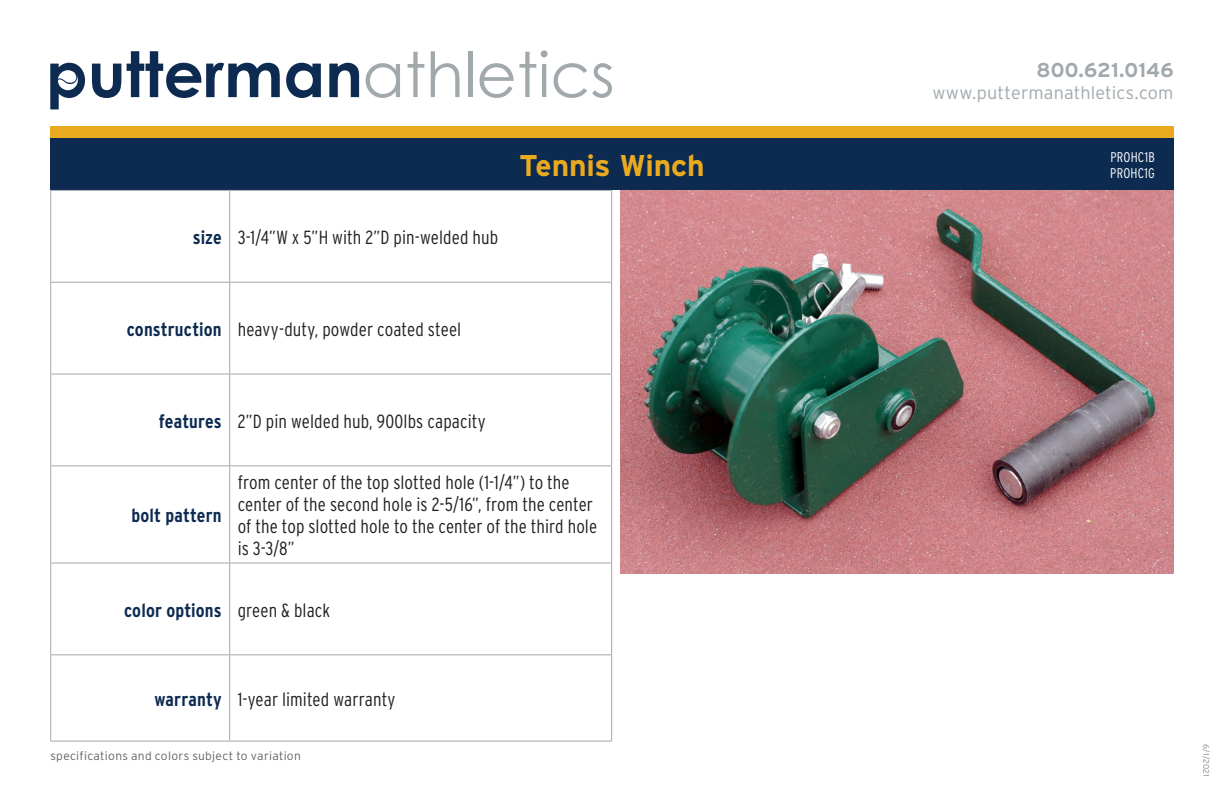
<style>
.page{position:relative;width:1224px;height:792px;background:#fff}
.page>*{position:absolute;margin:0;border:0;box-sizing:border-box;transform-origin:0 0}
.Product_Name{font:700 30px "Interstate";letter-spacing:-.005em;color:#eaaa20}
.t1{font:700 20px "Interstate";letter-spacing:.005em;color:#a1a9ad}
.Description{font:300 19px/22px "Interstate Condensed";letter-spacing:.005em;color:#231f20}
.Heading{font:700 19px "Interstate Condensed";letter-spacing:.005em;color:#0d2b51}
.t2{font:300 18px "Interstate";letter-spacing:.01em;color:#a1a9ad}
.Part{font:300 14px "Interstate Condensed";letter-spacing:.01em;color:#fff}
.t3{font:300 12px "Interstate";letter-spacing:.025em;color:#636366}
.t4{font:300 8px "Interstate";color:#808285}
</style>
<div class="page">
<svg style="left:366px;top:63px;width:34px;height:35px"></svg>
<svg style="left:408px;top:52px;width:16px;height:45px"></svg>
<svg style="left:431px;top:51px;width:29px;height:46px"></svg>
<hr style="left:468px;top:51px;width:4px;height:46px;background:#a1a9ad">
<svg style="left:480px;top:50px;width:68px;height:48px"></svg>
<svg style="left:554px;top:63px;width:58px;height:35px"></svg>
<svg style="left:92px;top:64px;width:29px;height:34px"></svg>
<svg style="left:127px;top:51px;width:153px;height:47px"></svg>
<svg style="left:286px;top:63px;width:35px;height:35px"></svg>
<svg style="left:329px;top:63px;width:30px;height:34px"></svg>
<svg style="left:50px;top:63px;width:35px;height:46px"></svg>
<div style="left:50px;top:126px;width:1124px;height:13px;background:#eaaa20"></div>
<div style="left:50px;top:139px;width:1124px;height:51px;background:#0d2b51"></div>
<hr style="left:50px;top:190px;width:180px;height:1px;background:#a1a9ad">
<hr style="left:50px;top:191px;width:1px;height:91px;background:#a1a9ad">
<hr style="left:230px;top:190px;width:382px;height:1px;background:#a1a9ad">
<hr style="left:229px;top:191px;width:1px;height:91px;background:#a1a9ad">
<hr style="left:611px;top:191px;width:1px;height:91px;background:#a1a9ad">
<hr style="left:50px;top:282px;width:180px;height:1px;background:#a1a9ad">
<hr style="left:50px;top:283px;width:1px;height:91px;background:#a1a9ad">
<hr style="left:230px;top:282px;width:382px;height:1px;background:#a1a9ad">
<hr style="left:229px;top:283px;width:1px;height:91px;background:#a1a9ad">
<hr style="left:611px;top:283px;width:1px;height:91px;background:#a1a9ad">
<hr style="left:50px;top:374px;width:180px;height:1px;background:#a1a9ad">
<hr style="left:50px;top:374px;width:1px;height:91px;background:#a1a9ad">
<hr style="left:230px;top:374px;width:382px;height:1px;background:#a1a9ad">
<hr style="left:229px;top:374px;width:1px;height:91px;background:#a1a9ad">
<hr style="left:611px;top:374px;width:1px;height:91px;background:#a1a9ad">
<hr style="left:50px;top:465px;width:180px;height:1px;background:#a1a9ad">
<hr style="left:50px;top:466px;width:1px;height:97px;background:#a1a9ad">
<hr style="left:230px;top:465px;width:382px;height:1px;background:#a1a9ad">
<hr style="left:229px;top:466px;width:1px;height:97px;background:#a1a9ad">
<hr style="left:611px;top:466px;width:1px;height:97px;background:#a1a9ad">
<hr style="left:50px;top:563px;width:180px;height:1px;background:#a1a9ad">
<hr style="left:50px;top:563px;width:1px;height:91px;background:#a1a9ad">
<hr style="left:230px;top:563px;width:382px;height:1px;background:#a1a9ad">
<hr style="left:229px;top:563px;width:1px;height:91px;background:#a1a9ad">
<hr style="left:611px;top:563px;width:1px;height:91px;background:#a1a9ad">
<hr style="left:50px;top:654px;width:180px;height:1px;background:#a1a9ad">
<hr style="left:50px;top:655px;width:1px;height:86px;background:#a1a9ad">
<hr style="left:230px;top:654px;width:382px;height:1px;background:#a1a9ad">
<hr style="left:229px;top:655px;width:1px;height:86px;background:#a1a9ad">
<hr style="left:611px;top:655px;width:1px;height:86px;background:#a1a9ad">
<hr style="left:50px;top:741px;width:180px;height:1px;background:#a1a9ad">
<hr style="left:230px;top:741px;width:382px;height:1px;background:#a1a9ad">
<img style="left:621px;top:190px;width:553px;height:383px">
<p class="Heading" style="left:193px;top:227px;width:30px">size</p>
<p class="Description" style="left:238px;top:226px;width:262px">3-1/4”W x 5”H with 2”D pin-welded hub</p>
<p class="Product_Name" style="left:519px;top:149px;width:187px">Tennis Winch</p>
<p class="Heading" style="left:127px;top:318px;width:96px">construction</p>
<p class="Description" style="left:238px;top:318px;width:225px">heavy-duty, powder coated steel</p>
<p class="Heading" style="left:159px;top:410px;width:64px">features</p>
<p class="Description" style="left:238px;top:410px;width:250px">2”D pin welded hub, 900lbs capacity</p>
<p class="Heading" style="left:132px;top:505px;width:92px">bolt pattern</p>
<p class="Description" style="left:238px;top:471px;width:361px">from center of the top slotted hole (1-1/4”) to the center of the second hole is 2-5/16”, from the center of the top slotted hole to the center of the third hole is 3-3/8”</p>
<p class="Heading" style="left:124px;top:599px;width:99px">color options</p>
<p class="Description" style="left:238px;top:599px;width:94px">green &amp; black</p>
<p class="Heading" style="left:154px;top:688px;width:69px">warranty</p>
<p class="Description" style="left:238px;top:688px;width:159px">1-year limited warranty</p>
<p class="t3" style="left:50px;top:749px;width:252px">specifications and colors subject to variation</p>
<p class="t1" style="left:1037px;top:59px;width:138px">800.621.0146</p>
<p class="t2" style="left:932px;top:82px;width:243px">www.puttermanathletics.com</p>
<p class="Part" style="left:1111px;top:149px;width:46px">PROHC1B</p>
<p class="Part" style="left:1110px;top:165px;width:46px">PROHC1G</p>
<p class="t4" style="left:1211px;top:744px;width:34px;rotate:90deg">6/1/2021</p>
</div>
